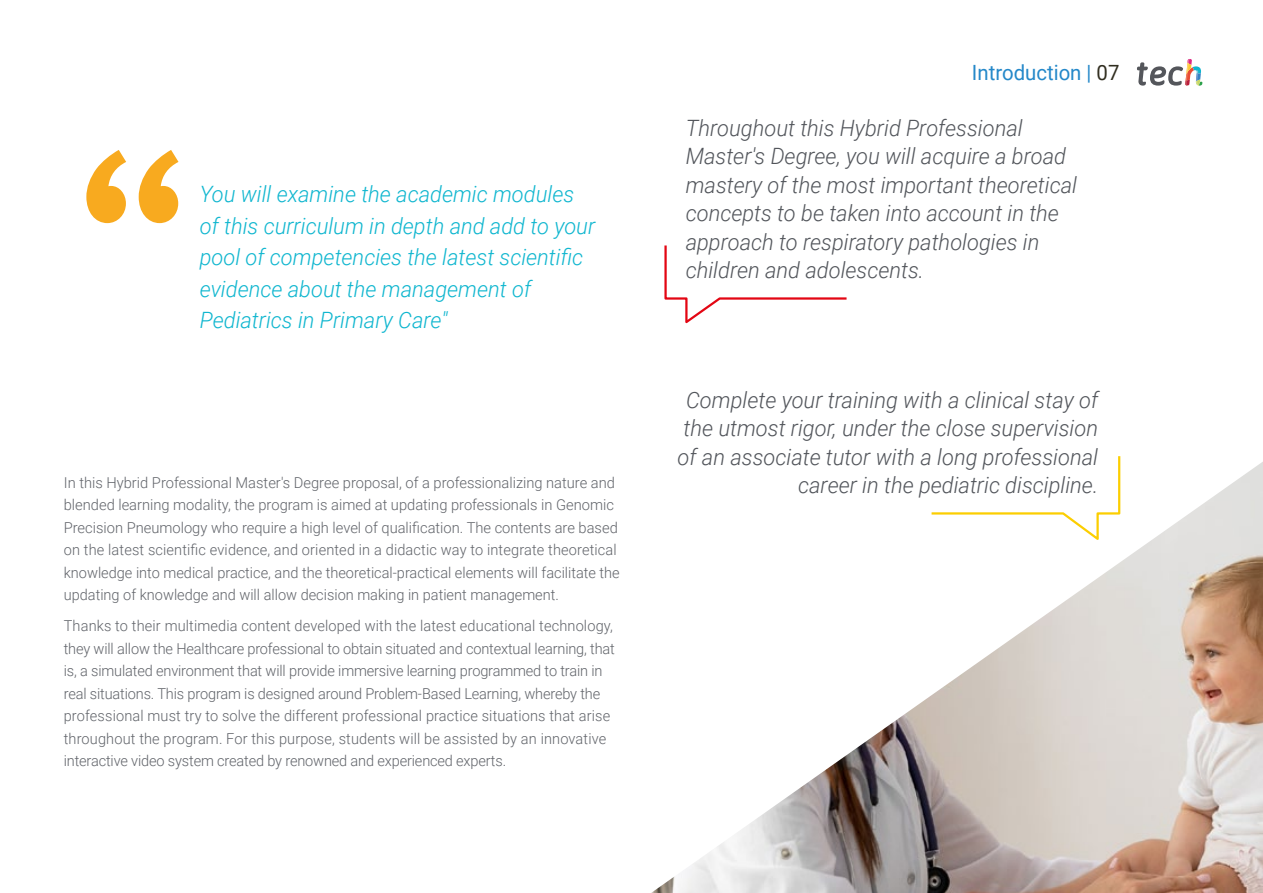
<style>
.page{position:relative;width:1263px;height:893px;background:#fff}
.page>*{position:absolute;margin:0;border:0;box-sizing:border-box;transform-origin:0 0}
.t1{font:italic 300 22.5px/28.5px "Roboto";color:#52555b}
.t2{font:italic 300 22.5px/31.5px "Roboto";color:#0fb6cf}
.t3{font:21px "Roboto";color:#2488c9}
.t4{font:300 15px/22.5px "Roboto";color:#61646a}
.s1{color:#312e20}
</style>
<div class="page">
<svg style="left:86px;top:150px;width:92px;height:73px"></svg>
<svg style="left:1137px;top:59px;width:65px;height:27px"></svg>
<svg style="left:664px;top:245px;width:183px;height:79px"></svg>
<img style="left:651px;top:461px;width:612px;height:432px">
<h1 class="t2" style="left:200px;top:178px;width:397px">You will examine the academic modules of this curriculum in depth and add to your pool of competencies the latest scientific evidence about the management of Pediatrics in Primary Care"</h1>
<p class="t4" style="left:64px;top:470px;width:557px">In this Hybrid Professional Master's Degree proposal, of a professionalizing nature and blended learning modality, the program is aimed at updating professionals in Genomic Precision Pneumology who require a high level of qualification. The contents are based on the latest scientific evidence, and oriented in a didactic way to integrate theoretical knowledge into medical practice, and the theoretical-practical elements will facilitate the updating of knowledge and will allow decision making in patient management.</p>
<p class="t4" style="left:64px;top:614px;width:553px">Thanks to their multimedia content developed with the latest educational technology, they will allow the Healthcare professional to obtain situated and contextual learning, that is, a simulated environment that will provide immersive learning programmed to train in real situations. This program is designed around Problem-Based Learning, whereby the professional must try to solve the different professional practice situations that arise throughout the program. For this purpose, students will be assisted by an innovative interactive video system created by renowned and experienced experts.</p>
<h2 class="t3" style="left:972px;top:57px;width:149px">Introduction | <span class="s1">07</span></h2>
<h1 class="t1" style="left:686px;top:112px;width:393px">Throughout this Hybrid Professional Master's Degree, you will acquire a broad mastery of the most important theoretical concepts to be taken into account in the approach to respiratory pathologies in children and adolescents.</h1>
<h1 class="t1" style="left:678px;top:385px;width:422px;text-align:right">Complete your training with a clinical stay of the utmost rigor, under the close supervision of an associate tutor with a long professional career in the pediatric discipline.</h1>
</div>
